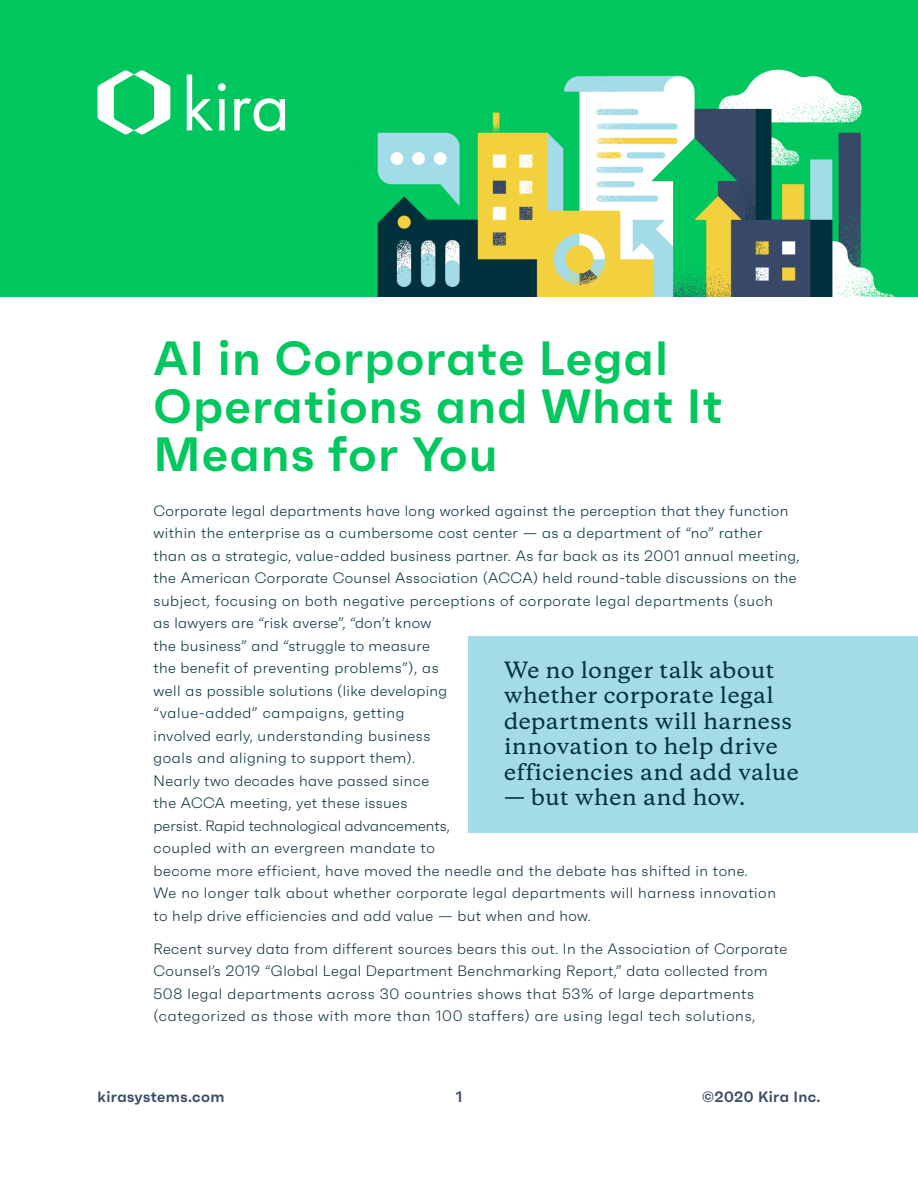
<style>
.page{position:relative;width:918px;height:1188px;background:#fff}
.page>*{position:absolute;margin:0;border:0;box-sizing:border-box;transform-origin:0 0}
.Statement_H1{font:600 48px/48px "Faktum";letter-spacing:.025em;color:#00c75e}
.Body{font:500 21px/25.5px "Copernicus";letter-spacing:.025em;color:#00303d}
.Body-2{font:300 15px/22.5px "Faktum";letter-spacing:.025em;color:#00303d}
.Body-3{font:300 15px/22.5px "Faktum";letter-spacing:.025em;color:#0a2e3b}
.Body-4{font:600 15px "Faktum";letter-spacing:.025em;color:#384a66}
</style>
<div class="page">
<div style="left:0;top:0;width:918px;height:296px;background:#00c75e"></div>
<img style="left:97px;top:69px;width:797px;height:227px">
<div style="left:468px;top:636px;width:449px;height:197px;background:#a3dbe8"></div>
<svg style="left:187px;top:74px;width:39px;height:56px"></svg>
<svg style="left:234px;top:98px;width:51px;height:33px"></svg>
<svg style="left:98px;top:70px;width:72px;height:65px"></svg>
<p class="Statement_H1" style="left:154px;top:334px;width:570px">AI in Corporate Legal<br>Operations and What It</p>
<p class="Statement_H1" style="left:154px;top:430px;width:346px">Means for You</p>
<p class="Body-2" style="left:154px;top:500px;width:648px">Corporate legal departments have long worked against the perception that they function within the enterprise as a cumbersome cost center — as a department of “no” rather<br>than as a strategic, value-added business partner. As far back as its 2001 annual meeting, the American Corporate Counsel Association (ACCA) held round-table discussions on the subject, focusing on both negative perceptions of corporate legal departments (such<br>as lawyers are “risk averse”, “don’t know<br>the business” and “struggle to measure<br>the benefit of preventing problems”), as<br>well as possible solutions (like developing<br>“value-added” campaigns, getting<br>involved early, understanding business<br>goals and aligning to support them).</p>
<p class="Body-3" style="left:154px;top:770px;width:624px">Nearly two decades have passed since<br>the ACCA meeting, yet these issues<br>persist. Rapid technological advancements,<br>coupled with an evergreen mandate to<br>become more efficient, have moved the needle and the debate has shifted in tone.<br>We no longer talk about whether corporate legal departments will harness innovation to help drive efficiencies and add value — but when and how.</p>
<p class="Body-3" style="left:154px;top:938px;width:635px">Recent survey data from different sources bears this out. In the Association of Corporate Counsel’s 2019 “Global Legal Department Benchmarking Report,” data collected from 508 legal departments across 30 countries shows that 53% of large departments (categorized as those with more than 100 staffers) are using legal tech solutions,</p>
<p class="Body" style="left:504px;top:655px;width:296px">We no longer talk about whether corporate legal departments will harness innovation to help drive efficiencies and add value</p>
<p class="Body" style="left:504px;top:783px;width:243px">— but when and how.</p>
<p class="Body-4" style="left:98px;top:1088px;width:128px">kirasystems.com</p>
<p class="Body-4" style="left:456px;top:1088px;width:8px">1</p>
<p class="Body-4" style="left:702px;top:1088px;width:120px">©2020 Kira Inc.</p>
</div>
